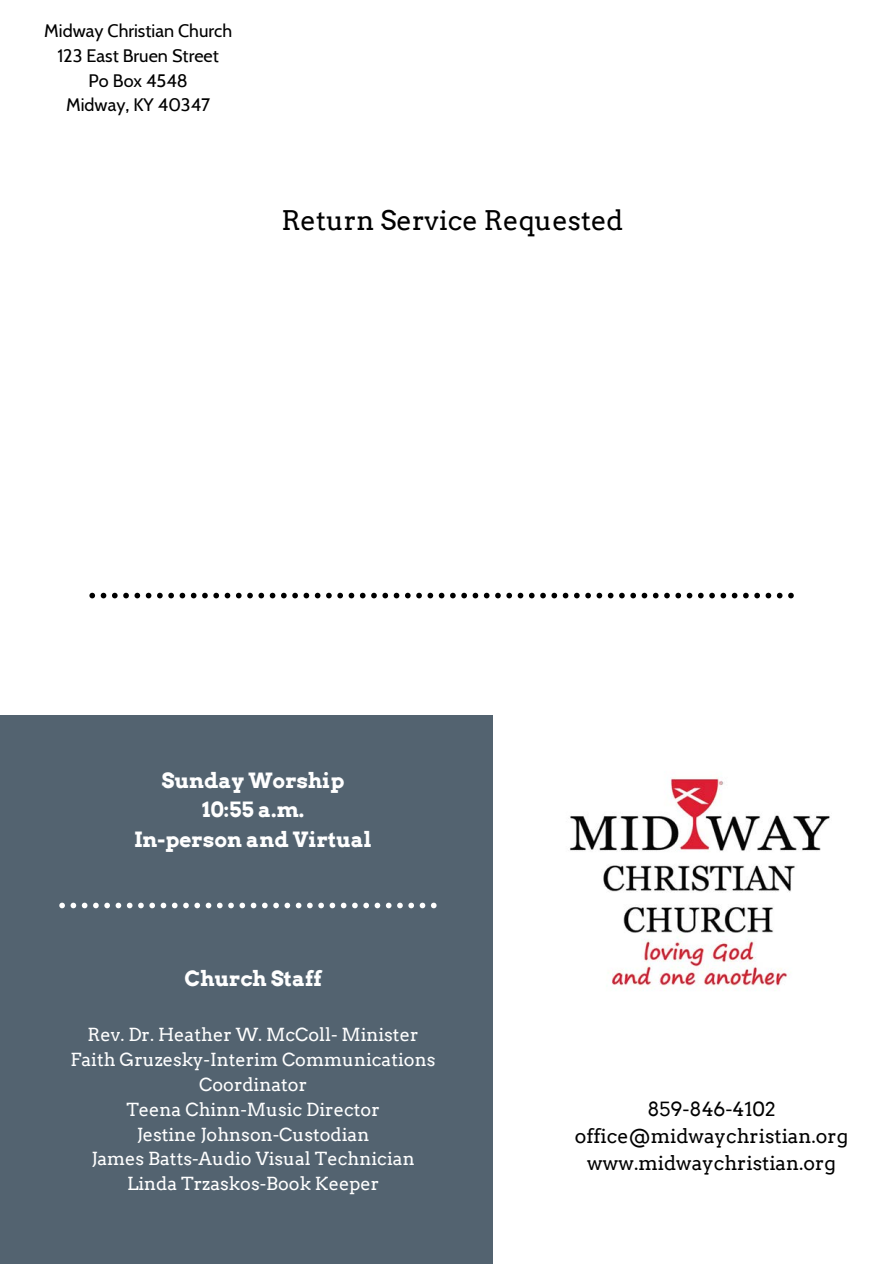
<style>
.page{position:relative;width:894px;height:1264px;background:#fff}
.page>*{position:absolute;margin:0;border:0;box-sizing:border-box;transform-origin:0 0}
.t1{font:27px "Arvo";color:#000}
.t2{font:700 21px "Arvo";color:#fff}
.t3{font:19.5px "Arvo";color:#000}
.t4{font:18px/24.8px "Arvo";color:#fff;text-align:center}
.t5{font:18px "Cabin";color:#000}
</style>
<div class="page">
<img style="left:570px;top:776px;width:260px;height:212px">
<div style="left:0;top:715px;width:492px;height:548px;background:#536370"></div>
<svg style="left:89px;top:592px;width:704px;height:6px"></svg>
<svg style="left:59px;top:902px;width:377px;height:6px"></svg>
<p class="t5" style="left:44px;top:20px;width:189px">Midway Christian Church</p>
<p class="t5" style="left:57px;top:44px;width:163px">123 East Bruen Street</p>
<p class="t5" style="left:89px;top:69px;width:101px">Po Box 4548</p>
<p class="t5" style="left:66px;top:94px;width:145px">Midway, KY 40347</p>
<p class="t1" style="left:281px;top:204px;width:343px">Return Service Requested</p>
<p class="t2" style="left:162px;top:767px;width:184px">Sunday Worship</p>
<p class="t2" style="left:202px;top:797px;width:104px">10:55 a.m.</p>
<p class="t2" style="left:134px;top:826px;width:239px">In-person and Virtual</p>
<p class="t2" style="left:184px;top:966px;width:139px">Church Staff</p>
<p class="t4" style="left:88px;top:1022px;width:332px">Rev. Dr. Heather W. McColl- Minister</p>
<p class="t4" style="left:70px;top:1047px;width:366px">Faith Gruzesky-Interim Communications<br>Coordinator</p>
<p class="t4" style="left:126px;top:1096px;width:255px">Teena Chinn-Music Director</p>
<p class="t4" style="left:137px;top:1121px;width:234px">Jestine Johnson-Custodian</p>
<p class="t4" style="left:91px;top:1146px;width:325px">James Batts-Audio Visual Technician</p>
<p class="t4" style="left:127px;top:1171px;width:253px">Linda Trzaskos-Book Keeper</p>
<p class="t3" style="left:647px;top:1097px;width:130px">859-846-4102</p>
<p class="t3" style="left:574px;top:1124px;width:275px">office@midwaychristian.org</p>
<p class="t3" style="left:587px;top:1151px;width:250px">www.midwaychristian.org</p>
</div>
